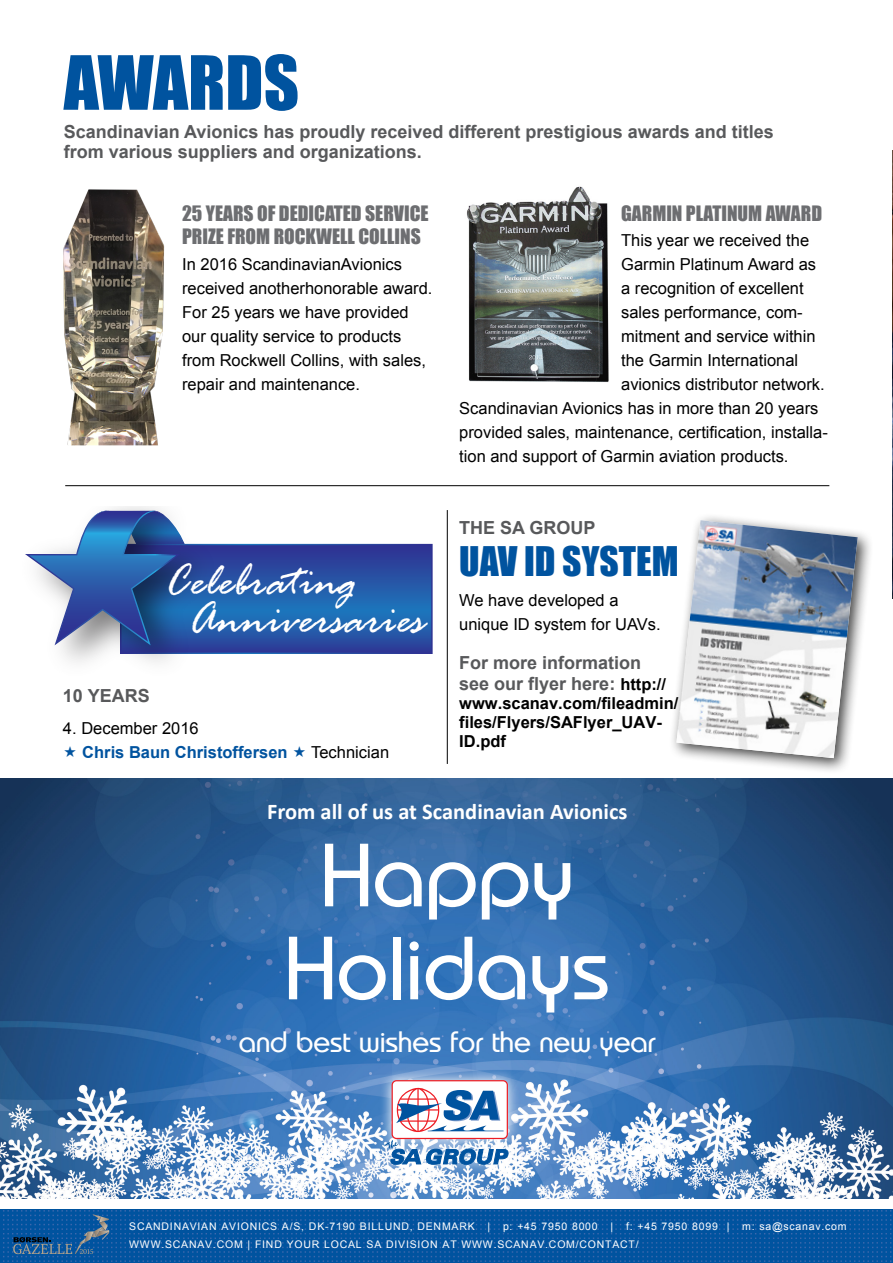
<style>
.page{position:relative;width:893px;height:1263px;background:#fff}
.page>*{position:absolute;margin:0;border:0;box-sizing:border-box;transform-origin:0 0}
.t1{font:82.5px/93px "Belgium";color:#fff;text-align:center}
.t2{font:69px "Impact";color:#00539f}
.t3{font:italic 48px/37.5px "Rage";color:#fff}
.t4{font:37.5px "Impact";color:#00539f}
.t5{font:27px "Belgium";color:#fff}
.t6{font:700 22.5px "Calibri";color:#fff}
.t7{font:19.5px/22.5px "Impact";color:#6d6e71}
.t8{font:700 18px/19.5px "Arial";color:#58595b}
.t9{font:16.5px/24px "Arial";color:#000}
.t10{font:700 16.5px/18.9px "Arial";color:#000}
.t11{font:700 16.5px "Arial";color:#00539f}
.t12{font:10.5px/18px "Arial";letter-spacing:.075em;color:#fff}
.s1{font-size:16.5px;color:#000}
</style>
<div class="page">
<img style="left:892px;top:166px;width:1px;height:433px">
<svg style="left:231px;top:546px;width:200px;height:106px;background:#2655a6"></svg>
<img style="left:54px;top:506px;width:177px;height:157px">
<svg style="left:25px;top:509px;width:161px;height:136px"></svg>
<hr style="left:892px;top:0;width:1px;height:166px;background:#00539f">
<div style="left:669px;top:512px;width:205px;height:262px;background:#000;opacity:.75"></div>
<img style="left:676px;top:520px;width:182px;height:238px">
<img style="left:0;top:779px;width:893px;height:419px">
<svg style="left:375px;top:1068px;width:144px;height:108px"></svg>
<div style="left:392px;top:1081px;width:115px;height:57px;background:#fff;border-radius:4px"></div>
<div style="left:392px;top:1080px;width:116px;height:59px;border:1px solid #ed1d24;border-radius:4px"></div>
<svg style="left:396px;top:1087px;width:108px;height:46px"></svg>
<svg style="left:385px;top:1140px;width:123px;height:24px"></svg>
<hr style="left:65px;top:485px;width:764px;height:1px;background:#000">
<img style="left:63px;top:189px;width:102px;height:257px">
<img style="left:467px;top:186px;width:142px;height:196px">
<hr style="left:447px;top:510px;width:1px;height:254px;background:#000">
<img style="left:0;top:1209px;width:893px;height:54px">
<svg style="left:13px;top:1214px;width:96px;height:40px;background:#1a5b98"></svg>
<h2 class="t2" style="left:64px;top:29px;width:237px">AWARDS</h2>
<p class="t8" style="left:64px;top:123px;width:711px">Scandinavian Avionics has proudly received different prestigious awards and titles from various suppliers and organizations.</p>
<p class="t7" style="left:182px;top:202px;width:248px">25 YEARS OF DEDICATED SERVICE<br>PRIZE FROM ROCKWELL COLLINS</p>
<p class="t9" style="left:182px;top:252px;width:252px">In 2016 ScandinavianAvionics received anotherhonorable award.<br>For 25 years we have provided our quality service to products from Rockwell Collins, with sales, repair and maintenance.</p>
<h3 class="t3" style="left:188px;top:567px;width:238px;text-indent:-24px">Celebrating<br>Anniversaries</h3>
<p class="t8" style="left:63px;top:686px;width:88px">10 YEARS</p>
<p class="t9" style="left:63px;top:716px;width:137px">4. December 2016</p>
<p class="t11" style="left:82px;top:741px;width:207px">Chris Baun Christoffersen</p>
<p class="t9" style="left:311px;top:740px;width:79px">Technician</p>
<p class="t7" style="left:621px;top:202px;width:202px">GARMIN PLATINUM AWARD</p>
<p class="t9" style="left:621px;top:228px;width:189px">This year we received the</p>
<p class="t9" style="left:621px;top:252px;width:197px">Garmin Platinum Award as</p>
<p class="t9" style="left:621px;top:276px;width:184px">a recognition of excellent</p>
<p class="t9" style="left:621px;top:300px;width:183px">sales performance, com-</p>
<p class="t9" style="left:621px;top:324px;width:196px">mitment and service within</p>
<p class="t9" style="left:621px;top:348px;width:178px">the Garmin International</p>
<p class="t9" style="left:621px;top:372px;width:205px">avionics distributor network.</p>
<p class="t9" style="left:459px;top:396px;width:361px">Scandinavian Avionics has in more than 20 years</p>
<p class="t9" style="left:459px;top:420px;width:370px">provided sales, maintenance, certification, installa-</p>
<p class="t9" style="left:459px;top:444px;width:331px">tion and support of Garmin aviation products.</p>
<p class="t8" style="left:459px;top:518px;width:138px">THE SA GROUP</p>
<h3 class="t4" style="left:459px;top:532px;width:221px">UAV ID SYSTEM</h3>
<p class="t9" style="left:459px;top:588px;width:203px">We have developed a unique ID system for UAVs.</p>
<p class="t8" style="left:459px;top:653px;width:208px;line-height:20.7px">For more information see our flyer here: <span class="s1">http://</span></p>
<p class="t10" style="left:459px;top:694px;width:221px">www.scanav.com/fileadmin/ files/Flyers/SAFlyer_UAV-<br>ID.pdf</p>
<h3 class="t6" style="left:267px;top:797px;width:362px">From all of us at Scandinavian Avionics</h3>
<h1 class="t1" style="left:284px;top:824px;width:327px">Happy<br>Holidays</h1>
<h3 class="t5" style="left:239px;top:1023px;width:418px">and best wishes for the new year</h3>
<p class="t12" style="left:129px;top:1217px;width:719px">SCANDINAVIAN AVIONICS A/S, DK-7190 BILLUND, DENMARK | p: +45 7950 8000 | f: +45 7950 8099 | m: sa@scanav.com<br>WWW.SCANAV.COM | FIND YOUR LOCAL SA DIVISION AT WWW.SCANAV.COM/CONTACT/</p>
</div>
